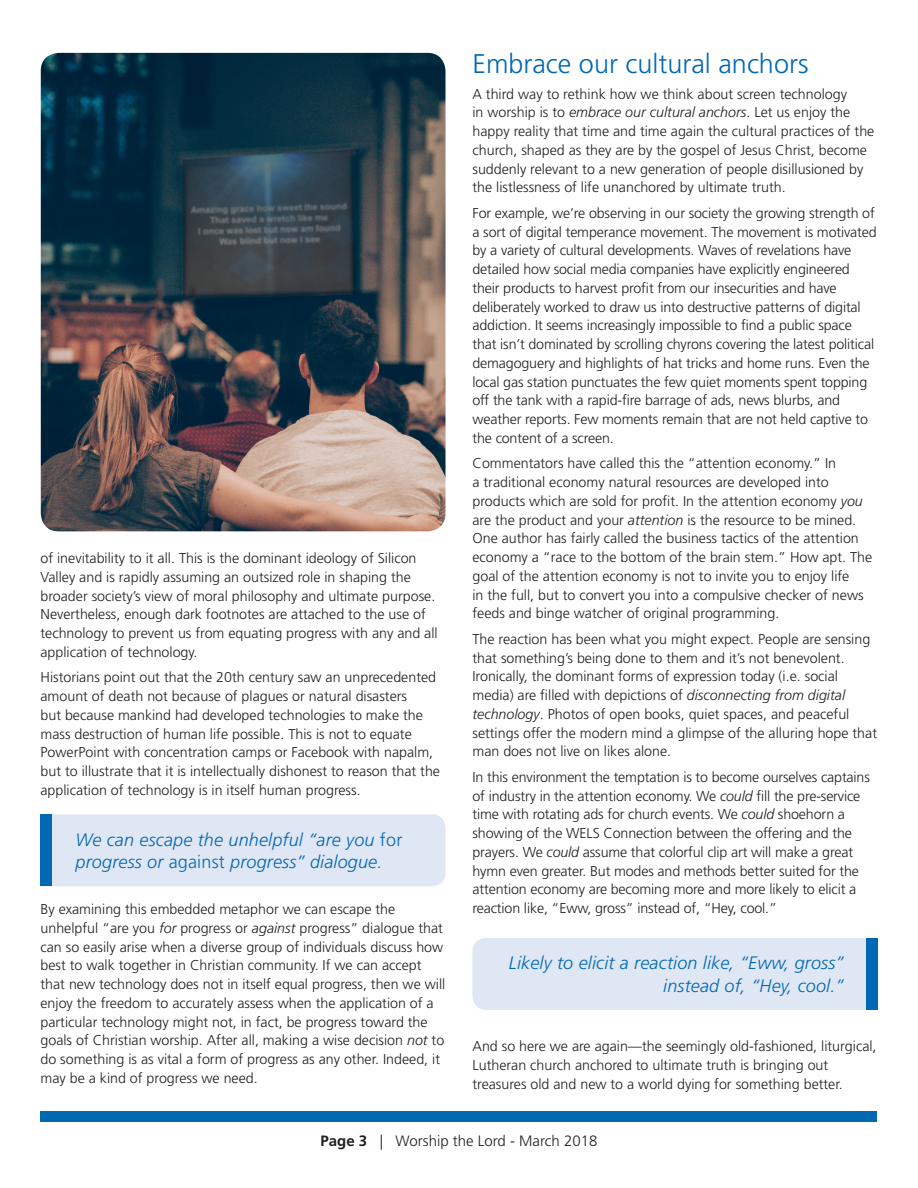
<style>
.page{position:relative;width:918px;height:1188px;background:#fff}
.page>*{position:absolute;margin:0;border:0;box-sizing:border-box;transform-origin:0 0}
.t1{font:300 27px "Frutiger LT Std";color:#0168b3}
.t2{font:italic 300 18px/22.5px "Frutiger LT Std";letter-spacing:.01em;color:#0168b3}
.t3{font:300 15px "Frutiger LT Std";color:#231f20}
.t4{font:300 14.25px/18.8px "Frutiger LT Std";color:#231f20}
.s1{font-style:normal}
.s2{font-style:italic}
.s3{font-weight:700}
.s4{color:#00215d}
</style>
<div class="page">
<div style="left:40px;top:1111px;width:838px;height:11px;background:#0168b3"></div>
<div style="left:52px;top:814px;width:394px;height:72px;background:#e0e7f4"></div>
<div style="left:40px;top:814px;width:12px;height:72px;background:#0168b3"></div>
<img style="left:41px;top:53px;width:405px;height:478px">
<div style="left:472px;top:938px;width:394px;height:72px;background:#e0e7f4"></div>
<div style="left:866px;top:938px;width:12px;height:72px;background:#0168b3"></div>
<p class="t4" style="left:40px;top:549px;width:399px">of inevitability to it all. This is the dominant ideology of Silicon Valley and is rapidly assuming an outsized role in shaping the broader society’s view of moral philosophy and ultimate purpose.<br>Nevertheless, enough dark footnotes are attached to the use of technology to prevent us from equating progress with any and all application of technology.</p>
<p class="t4" style="left:40px;top:668px;width:401px">Historians point out that the 20th century saw an unprecedented amount of death not because of plagues or natural disasters<br>but because mankind had developed technologies to make the mass destruction of human life possible. This is not to equate PowerPoint with concentration camps or Facebook with napalm, but to illustrate that it is intellectually dishonest to reason that the application of technology is in itself human progress.</p>
<p class="t2" style="left:76px;top:829px;width:328px">We can escape the unhelpful “are you <span class="s1">for </span>progress or <span class="s1">against</span> progress” dialogue.</p>
<p class="t4" style="left:40px;top:900px;width:406px">By examining this embedded metaphor we can escape the unhelpful “are you <span class="s2">for</span> progress or <span class="s2">against</span> progress” dialogue that can so easily arise when a diverse group of individuals discuss how best to walk together in Christian community. If we can accept that new technology does not in itself equal progress, then we will enjoy the freedom to accurately assess when the application of a particular technology might not, in fact, be progress toward the goals of Christian worship. After all, making a wise decision <span class="s2">not</span> to do something is as vital a form of progress as any other. Indeed, it may be a kind of progress we need.</p>
<p class="t1" style="left:472px;top:49px;width:338px">Embrace our cultural anchors</p>
<p class="t4" style="left:472px;top:85px;width:403px">A third way to rethink how we think about screen technology<br>in worship is to <span class="s2">embrace our cultural anchors</span>. Let us enjoy the happy reality that time and time again the cultural practices of the church, shaped as they are by the gospel of Jesus Christ, become suddenly relevant to a new generation of people disillusioned by the listlessness of life unanchored by ultimate truth.</p>
<p class="t4" style="left:472px;top:204px;width:406px">For example, we’re observing in our society the growing strength of a sort of digital temperance movement. The movement is motivated by a variety of cultural developments. Waves of revelations have detailed how social media companies have explicitly engineered their products to harvest profit from our insecurities and have deliberately worked to draw us into destructive patterns of digital addiction. It seems increasingly impossible to find a public space that isn’t dominated by scrolling chyrons covering the latest political demagoguery and highlights of hat tricks and home runs. Even the local gas station punctuates the few quiet moments spent topping off the tank with a rapid-fire barrage of ads, news blurbs, and weather reports. Few moments remain that are not held captive to the content of a screen.</p>
<p class="t4" style="left:472px;top:454px;width:401px">Commentators have called this the “attention economy.” In<br>a traditional economy natural resources are developed into products which are sold for profit. In the attention economy <span class="s2">you </span>are the product and your <span class="s2">attention</span> is the resource to be mined.<br>One author has fairly called the business tactics of the attention economy a “race to the bottom of the brain stem.” How apt. The goal of the attention economy is not to invite you to enjoy life<br>in the full, but to convert you into a compulsive checker of news feeds and binge watcher of original programming.</p>
<p class="t4" style="left:473px;top:630px;width:406px">The reaction has been what you might expect. People are sensing that something’s being done to them and it’s not benevolent.<br>Ironically, the dominant forms of expression today (i.e. social media) are filled with depictions of <span class="s2">disconnecting from digital technology</span>. Photos of open books, quiet spaces, and peaceful settings offer the modern mind a glimpse of the alluring hope that man does not live on likes alone.</p>
<p class="t4" style="left:473px;top:768px;width:399px">In this environment the temptation is to become ourselves captains of industry in the attention economy. We <span class="s2">could</span> fill the pre-service time with rotating ads for church events. We <span class="s2">could</span> shoehorn a showing of the WELS Connection between the offering and the prayers. We <span class="s2">could</span> assume that colorful clip art will make a great hymn even greater. But modes and methods better suited for the attention economy are becoming more and more likely to elicit a reaction like, “Eww, gross” instead of, “Hey, cool.”</p>
<p class="t2" style="left:509px;top:952px;width:336px;text-align:right">Likely to elicit a reaction like, “Eww, gross” instead of, “Hey, cool.”</p>
<p class="t4" style="left:473px;top:1037px;width:406px">And so here we are again—the seemingly old-fashioned, liturgical,<br>Lutheran church anchored to ultimate truth is bringing out treasures old and new to a world dying for something better.</p>
<p class="t3" style="left:321px;top:1133px;width:278px"><span class="s3">Page 3</span> <span class="s4">|</span> Worship the Lord - March 2018</p>
</div>
